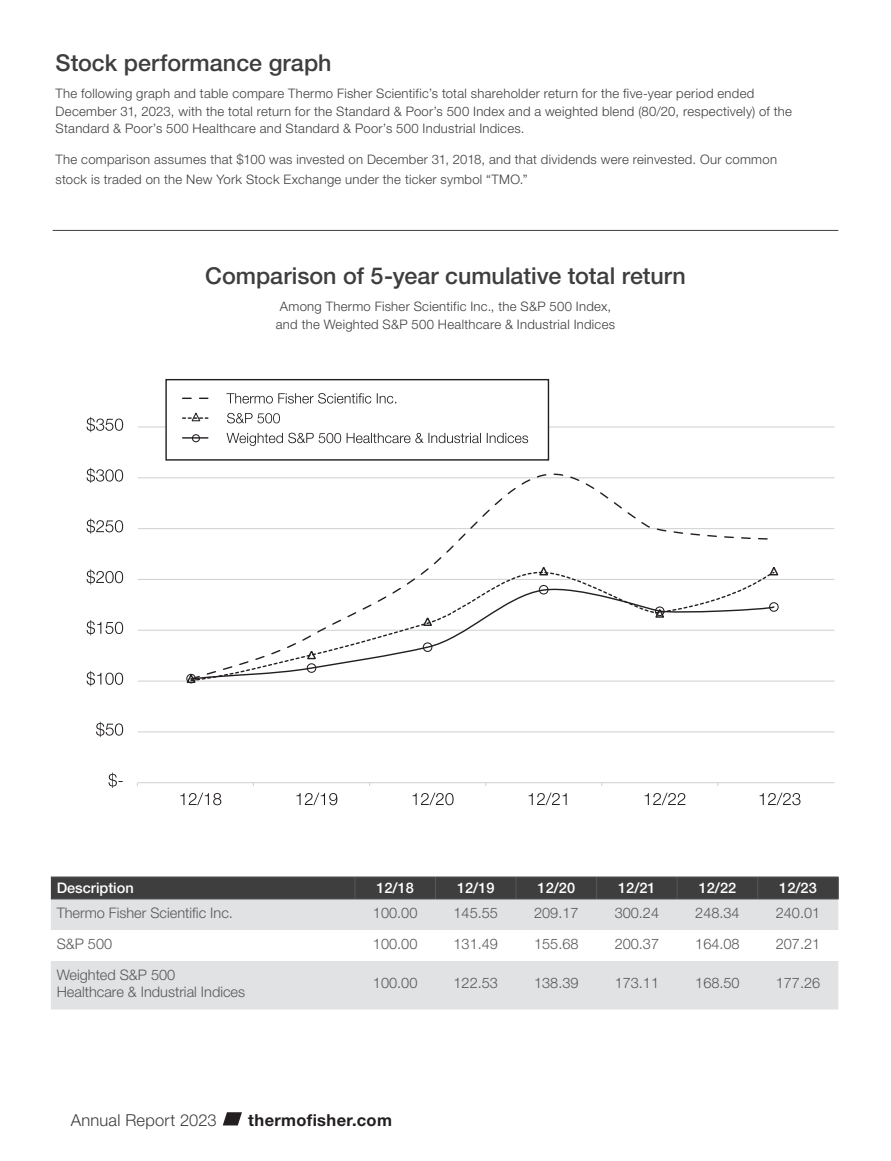
<style>
.page{position:relative;width:891px;height:1161px;background:#fff}
.page>*{position:absolute;margin:0;border:0;box-sizing:border-box;transform-origin:0 0}
.Headline{font:500 23.25px "Helvetica Neue LTW1 G";color:#3e3e3f}
.Body__Copy__No_Baseline{font:300 16.5px "Helvetica Neue LTW1 G";letter-spacing:.01em;color:#3e3e3f}
.Body__Copy__No_Baseline-2{font:700 16.5px "Helvetica Neue LTW1 G";letter-spacing:.02em;color:#231f20}
.T-Data{font:300 14.55px "Helvetica Neue LTW1 G";color:#57585a}
.T-Head{font:500 14.55px "Helvetica Neue LTW1 G";color:#fff}
.Headline-2{font:300 13.05px/17.4px "Helvetica Neue LTW1 G";letter-spacing:.02em;color:#3e3e3f}
.s1{color:#fff}
</style>
<div class="page">
<hr style="left:53px;top:230px;width:785px;height:1px;background:#3e3e3f">
<hr style="left:138px;top:426px;width:696px;height:2px;background:#d1d2d4">
<hr style="left:138px;top:477px;width:696px;height:1px;background:#d1d2d4">
<hr style="left:138px;top:528px;width:696px;height:1px;background:#d1d2d4">
<hr style="left:138px;top:579px;width:696px;height:1px;background:#d1d2d4">
<hr style="left:138px;top:630px;width:696px;height:1px;background:#d1d2d4">
<hr style="left:138px;top:681px;width:696px;height:1px;background:#d1d2d4">
<hr style="left:138px;top:731px;width:696px;height:1px;background:#d1d2d4">
<hr style="left:138px;top:782px;width:696px;height:1px;background:#d1d2d4">
<svg style="left:189px;top:473px;width:585px;height:157px"></svg>
<svg style="left:190px;top:570px;width:586px;height:112px"></svg>
<svg style="left:538px;top:565px;width:12px;height:12px"></svg>
<svg style="left:768px;top:565px;width:11px;height:12px"></svg>
<svg style="left:190px;top:586px;width:586px;height:95px"></svg>
<svg style="left:185px;top:673px;width:12px;height:11px"></svg>
<svg style="left:306px;top:649px;width:12px;height:24px"></svg>
<svg style="left:422px;top:642px;width:11px;height:11px"></svg>
<svg style="left:538px;top:584px;width:11px;height:11px"></svg>
<svg style="left:654px;top:606px;width:12px;height:13px"></svg>
<svg style="left:769px;top:602px;width:10px;height:10px"></svg>
<svg style="left:108px;top:773px;width:15px;height:15px"></svg>
<svg style="left:96px;top:722px;width:27px;height:15px"></svg>
<svg style="left:87px;top:671px;width:36px;height:15px"></svg>
<svg style="left:87px;top:620px;width:36px;height:15px"></svg>
<svg style="left:87px;top:569px;width:36px;height:16px"></svg>
<svg style="left:87px;top:518px;width:36px;height:16px"></svg>
<svg style="left:87px;top:468px;width:36px;height:15px"></svg>
<svg style="left:87px;top:417px;width:36px;height:15px"></svg>
<svg style="left:180px;top:793px;width:41px;height:12px"></svg>
<svg style="left:296px;top:793px;width:41px;height:12px"></svg>
<svg style="left:412px;top:793px;width:42px;height:12px"></svg>
<svg style="left:529px;top:793px;width:38px;height:12px"></svg>
<svg style="left:645px;top:793px;width:40px;height:12px"></svg>
<svg style="left:760px;top:793px;width:41px;height:12px"></svg>
<svg style="left:165px;top:379px;width:385px;height:82px"></svg>
<svg style="left:51px;top:900px;width:787px;height:110px;fill:#e1e2e4"></svg>
<svg style="left:51px;top:877px;width:788px;height:22px;background:#3f3f40"></svg>
<hr style="left:51px;top:899px;width:304px;height:1px;background:#57585a">
<hr style="left:355px;top:899px;width:80px;height:1px;background:#57585a">
<hr style="left:435px;top:899px;width:81px;height:1px;background:#57585a">
<hr style="left:516px;top:899px;width:81px;height:1px;background:#57585a">
<hr style="left:597px;top:899px;width:80px;height:1px;background:#57585a">
<hr style="left:677px;top:899px;width:81px;height:1px;background:#57585a">
<hr style="left:758px;top:899px;width:81px;height:1px;background:#57585a">
<svg style="left:223px;top:1112px;width:19px;height:13px"></svg>
<p class="Headline" style="left:56px;top:48px;width:278px">Stock performance graph</p>
<p class="Headline-2" style="left:56px;top:85px;width:738px">The following graph and table compare Thermo Fisher Scientific’s total shareholder return for the five-year period ended<br>December 31, 2023, with the total return for the Standard &amp; Poor’s 500 Index and a weighted blend (80/20, respectively) of the<br>Standard &amp; Poor’s 500 Healthcare and Standard &amp; Poor’s 500 Industrial Indices.</p>
<p class="Headline-2" style="left:56px;top:149px;width:723px;line-height:20.4px">The comparison assumes that $100 was invested on December 31, 2018, and that dividends were reinvested. Our common stock is traded on the New York Stock Exchange under the ticker symbol “TMO.”</p>
<p class="Headline" style="left:205px;top:262px;width:482px">Comparison of 5-year cumulative total return</p>
<p class="Headline-2" style="left:276px;top:298px;width:341px;text-align:center">Among Thermo Fisher Scientific Inc., the S&amp;P 500 Index, and the Weighted S&amp;P 500 Healthcare &amp; Industrial Indices</p>
<p class="T-Head" style="left:57px;top:879px;width:79px">Description</p>
<p class="T-Head" style="left:376px;top:879px;width:39px">12/18</p>
<p class="T-Head" style="left:457px;top:879px;width:39px">12/19</p>
<p class="T-Head" style="left:538px;top:879px;width:39px">12/20</p>
<p class="T-Head" style="left:618px;top:879px;width:39px">12/21</p>
<p class="T-Head" style="left:699px;top:879px;width:39px">12/22</p>
<p class="T-Head" style="left:779px;top:879px;width:39px">12/23</p>
<p class="T-Data" style="left:57px;top:904px;width:178px">Thermo Fisher Scientific Inc.</p>
<p class="T-Data" style="left:373px;top:904px;width:46px">100.00</p>
<p class="T-Data" style="left:454px;top:904px;width:46px">145.55</p>
<p class="T-Data" style="left:534px;top:904px;width:46px">209.17</p>
<p class="T-Data" style="left:615px;top:904px;width:46px">300.24</p>
<p class="T-Data" style="left:695px;top:904px;width:46px">248.34</p>
<p class="T-Data" style="left:776px;top:904px;width:46px">240.01</p>
<p class="T-Data" style="left:57px;top:935px;width:57px">S&amp;P 500</p>
<p class="T-Data" style="left:373px;top:935px;width:46px">100.00</p>
<p class="T-Data" style="left:454px;top:935px;width:46px">131.49</p>
<p class="T-Data" style="left:534px;top:935px;width:46px">155.68</p>
<p class="T-Data" style="left:615px;top:935px;width:46px">200.37</p>
<p class="T-Data" style="left:695px;top:935px;width:46px">164.08</p>
<p class="T-Data" style="left:776px;top:935px;width:46px">207.21</p>
<p class="T-Data" style="left:57px;top:966px;width:120px">Weighted S&amp;P 500</p>
<p class="T-Data" style="left:57px;top:983px;width:190px">Healthcare &amp; Industrial Indices</p>
<p class="T-Data" style="left:373px;top:974px;width:46px">100.00</p>
<p class="T-Data" style="left:454px;top:974px;width:46px">122.53</p>
<p class="T-Data" style="left:534px;top:974px;width:46px">138.39</p>
<p class="T-Data" style="left:615px;top:974px;width:46px">173.11</p>
<p class="T-Data" style="left:695px;top:974px;width:46px">168.50</p>
<p class="T-Data" style="left:776px;top:974px;width:46px">177.26</p>
<p class="Body__Copy__No_Baseline" style="left:38px;top:1110px;width:181px"><span class="s1">112</span> Annual Report 2023</p>
<p class="Body__Copy__No_Baseline-2" style="left:248px;top:1109px;width:145px">thermofisher.com</p>
</div>
